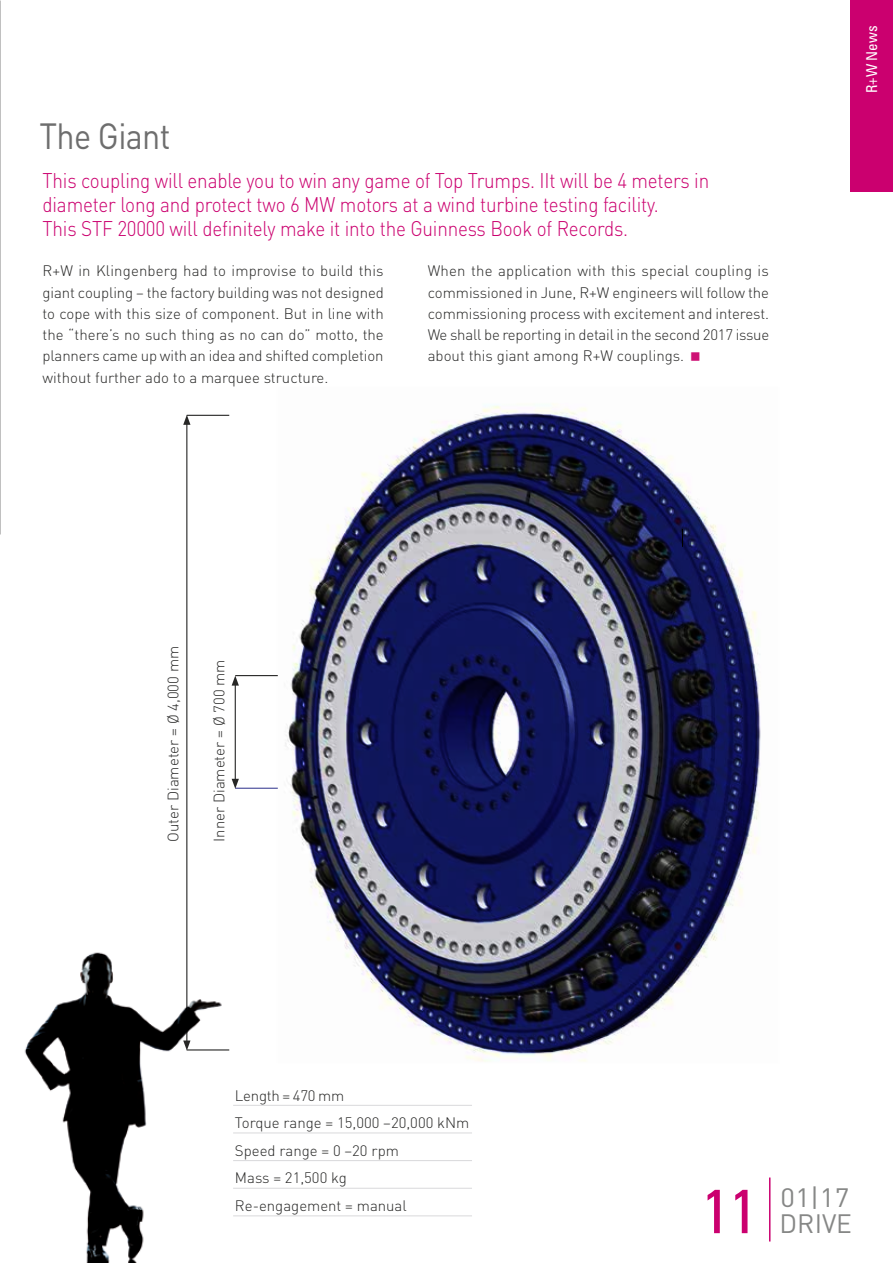
<style>
.page{position:relative;width:893px;height:1263px;background:#fff}
.page>*{position:absolute;margin:0;border:0;box-sizing:border-box;transform-origin:0 0}
.t1{font:condensed 62.4px "Univers";color:#cb006f}
.t2{font:36px "DIN";letter-spacing:-.02em;color:#6e6e6e;scale:.9 1}
.t3{font:26.25px "DIN";letter-spacing:.01em;color:#868786}
.t4{font:26.25px "DIN";letter-spacing:.01em;color:#868786;scale:1.06 1}
.t5{font:300 21px/24px "DIN";letter-spacing:-.01em;color:#cb006f;scale:.9 1}
.t6{font:300 15px/21.3px "DIN";color:#272726;text-align:justify}
.t7{font:condensed 15px "Univers";color:#fff}
</style>
<div class="page">
<div style="left:850px;top:0;width:43px;height:191px;background:#cb006f"></div>
<hr style="left:769px;top:1177px;width:1px;height:64px;background:#cb006f">
<img style="left:24px;top:943px;width:200px;height:320px">
<hr style="left:186px;top:422px;width:1px;height:621px;background:#272726">
<svg style="left:183px;top:1040px;width:7px;height:10px"></svg>
<svg style="left:183px;top:415px;width:7px;height:10px"></svg>
<img style="left:277px;top:403px;width:484px;height:659px">
<hr style="left:235px;top:683px;width:1px;height:98px;background:#272726">
<svg style="left:232px;top:779px;width:7px;height:9px"></svg>
<svg style="left:232px;top:676px;width:7px;height:10px"></svg>
<hr style="left:187px;top:415px;width:42px;height:1px;background:#272726">
<hr style="left:235px;top:675px;width:43px;height:1px;background:#272726">
<hr style="left:235px;top:788px;width:43px;height:1px;background:#424597">
<hr style="left:187px;top:1049px;width:42px;height:1px;background:#272726">
<hr style="left:233px;top:1105px;width:239px;height:1px;background:#d9d9db">
<hr style="left:233px;top:1132px;width:239px;height:1px;background:#d9d9db">
<hr style="left:233px;top:1160px;width:239px;height:1px;background:#d9d9db">
<hr style="left:233px;top:1188px;width:239px;height:1px;background:#d9d9db">
<hr style="left:233px;top:1215px;width:239px;height:1px;background:#d9d9db">
<h2 class="t2" style="left:39px;top:113px;width:147px">The Giant</h2>
<h3 class="t5" style="left:43px;top:169px;width:742px">This coupling will enable you to win any game of Top Trumps. IIt will be 4 meters in diameter long and protect two 6 MW motors at a wind turbine testing facility.<br>This STF 20000 will definitely make it into the Guinness Book of Records.</h3>
<p class="t6" style="left:43px;top:260px;width:343px">R+W in Klingenberg had to improvise to build this giant coupling – the factory building was not designed to cope with this size of component. But in line with the “there’s no such thing as no can do” motto, the planners came up with an idea and shifted completion without further ado to a marquee structure.</p>
<p class="t6" style="left:428px;top:260px;width:343px">When the application with this special coupling is commissioned in June, R+W engineers will follow the commissioning process with excitement and interest.<br>We shall be reporting in detail in the second 2017 issue about this giant among R+W couplings.</p>
<p class="t7" style="left:862px;top:93px;width:69px;rotate:-90deg">R+W News</p>
<p class="t6" style="left:162px;top:842px;width:197px;rotate:-90deg">Outer Diameter = Ø 4,000 mm</p>
<p class="t6" style="left:208px;top:842px;width:184px;rotate:-90deg">Inner Diameter = Ø 700 mm</p>
<p class="t6" style="left:235px;top:1081px;width:236px;line-height:27.5px">Length = 470 mm<br>Torque range = 15,000 –20,000 kNm</p>
<p class="t6" style="left:235px;top:1139px;width:165px">Speed range = 0 –20 rpm</p>
<p class="t6" style="left:235px;top:1164px;width:173px;line-height:27.5px">Mass = 21,500 kg<br>Re-engagement = manual</p>
<h1 class="t1" style="left:702px;top:1171px;width:57px">11</h1>
<h3 class="t4" style="left:780px;top:1181px;width:66px">01|17</h3>
<h3 class="t3" style="left:779px;top:1207px;width:74px">DRIVE</h3>
</div>
